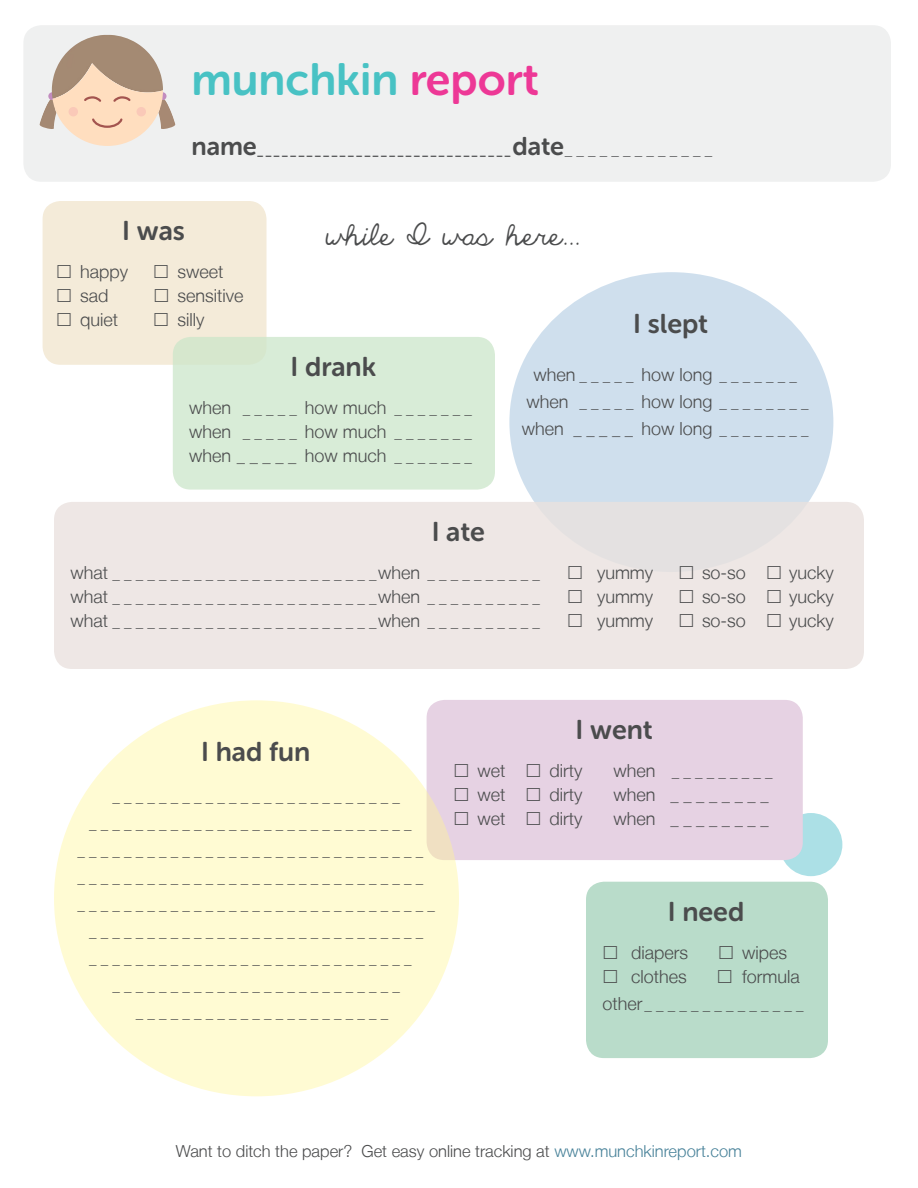
<style>
.page{position:relative;width:918px;height:1188px;background:#fff}
.page>*{position:absolute;margin:0;border:0;box-sizing:border-box;transform-origin:0 0}
.t1{font:45px "Museo Sans Rounded 700";color:#48c2c4}
.t2{font:27px "Museo Sans Rounded 700";color:#4b4c4d}
.t3{font:27px "The Only Exception";letter-spacing:-.01em;color:#4b4c4d}
.t4{font:300 18px "Helvetica Neue LT";color:#4b4c4d}
.t5{font:300 16.5px "Helvetica Neue LT";color:#4b4c4d}
.t6{font:300 15px "Helvetica Neue LT";color:#4b4c4d}
.t7{font:15px "Haettenschweiler";color:#4b4c4d}
.s1{color:#ed3896}
.s2{font-family:"Museo Sans Rounded 700";font-size:25.5px}
.s3{font-family:"Helvetica Neue LT";font-weight:300}
.s4{font-size:15px}
.s5{font-size:18px}
.s6{font-size:16.5px}
.s7{color:#488299}
</style>
<div class="page">
<div style="left:23px;top:25px;width:868px;height:157px;background:#eff0f0;border-radius:18px"></div>
<div style="left:779px;top:813px;width:63px;height:63px;background:#ace0e6;border-radius:50%"></div>
<div style="left:43px;top:201px;width:224px;height:164px;background:#f4ebd9;border-radius:18px"></div>
<div style="left:509px;top:272px;width:324px;height:300px;background:#cfdfed;border-radius:50%"></div>
<div style="left:54px;top:502px;width:810px;height:167px;background:#eae2df;border-radius:18px"></div>
<div style="left:427px;top:700px;width:376px;height:160px;background:#e6d2e3;border-radius:18px"></div>
<div style="left:54px;top:700px;width:405px;height:396px;background:#fffbd3;border-radius:50%"></div>
<div style="left:586px;top:882px;width:242px;height:176px;background:#b9dcca;border-radius:18px"></div>
<div style="left:173px;top:337px;width:322px;height:153px;background:#d8ecd7;border-radius:18px"></div>
<img style="left:163px;top:100px;width:12px;height:29px">
<div style="left:159px;top:92px;width:8px;height:8px;background:#c28cbf;border-radius:50%"></div>
<img style="left:40px;top:100px;width:12px;height:29px">
<div style="left:48px;top:92px;width:8px;height:8px;background:#c28cbf;border-radius:50%"></div>
<img style="left:59px;top:35px;width:97px;height:28px">
<svg style="left:52px;top:63px;width:111px;height:83px;background:#e2c7af"></svg>
<div style="left:69px;top:107px;width:9px;height:9px;background:#fac9b8;border-radius:50%"></div>
<div style="left:137px;top:107px;width:9px;height:9px;background:#fac9b8;border-radius:50%"></div>
<p class="t1" style="left:191px;top:54px;width:349px">munchkin <span class="s1">report</span></p>
<p class="t7" style="left:191px;top:139px;width:511px"><span class="s2">name</span> _ _ _ _ _ _ _ _ _ _ _ _ _ _ _ _ _ _ _ _ _ _ _ _ _ _ _ _ _ _ <span class="s2">date</span> <span class="s3">_ _ _ _ _ _ _ _ _ _ _ _</span></p>
<p class="t2" style="left:122px;top:216px;width:64px">I was</p>
<p class="t4" style="left:80px;top:261px;width:50px">happy</p>
<p class="t4" style="left:178px;top:261px;width:48px">sweet</p>
<p class="t4" style="left:80px;top:285px;width:30px">sad</p>
<p class="t4" style="left:178px;top:285px;width:67px">sensitive</p>
<p class="t4" style="left:80px;top:309px;width:39px">quiet</p>
<p class="t4" style="left:178px;top:309px;width:28px">silly</p>
<p class="t3" style="left:326px;top:220px;width:256px">while I was here...</p>
<p class="t2" style="left:633px;top:308px;width:76px">I slept</p>
<p class="t4" style="left:533px;top:364px;width:253px">when <span class="s4">_ _ _ _ _</span> how long <span class="s4">_ _ _ _ _ _</span></p>
<p class="t6" style="left:526px;top:394px;width:272px"><span class="s5">when</span> _ _ _ _ _ <span class="s5">how long</span> _ _ _ _ _ _ _</p>
<p class="t4" style="left:522px;top:418px;width:277px">when <span class="s6">_ _ _ _ _</span> how long <span class="s4">_ _ _ _ _ _ _</span></p>
<p class="t2" style="left:290px;top:352px;width:87px">I drank</p>
<p class="t4" style="left:189px;top:397px;width:273px">when <span class="s4">_ _ _ _ _</span> how much <span class="s4">_ _ _ _ _ _</span></p>
<p class="t4" style="left:189px;top:421px;width:273px">when <span class="s4">_ _ _ _ _</span> how much <span class="s4">_ _ _ _ _ _</span></p>
<p class="t4" style="left:189px;top:445px;width:273px">when <span class="s6">_ _ _ _ _</span> how much <span class="s4">_ _ _ _ _ _</span></p>
<p class="t2" style="left:432px;top:516px;width:55px">I ate</p>
<p class="t6" style="left:70px;top:565px;width:471px"><span class="s5">what</span> _ _ _ _ _ _ _ _ _ _ _ _ _ _ _ _ _ _ _ _ _ _ <span class="s5">when</span> _ _ _ _ _ _ _ _ _ _</p>
<p class="t4" style="left:597px;top:562px;width:58px">yummy</p>
<p class="t4" style="left:702px;top:562px;width:45px">so-so</p>
<p class="t4" style="left:789px;top:562px;width:46px">yucky</p>
<p class="t6" style="left:70px;top:589px;width:471px"><span class="s5">what</span> _ _ _ _ _ _ _ _ _ _ _ _ _ _ _ _ _ _ _ _ _ _ <span class="s5">when</span> _ _ _ _ _ _ _ _ _ _</p>
<p class="t4" style="left:597px;top:586px;width:58px">yummy</p>
<p class="t4" style="left:702px;top:586px;width:45px">so-so</p>
<p class="t4" style="left:789px;top:586px;width:46px">yucky</p>
<p class="t6" style="left:70px;top:613px;width:471px"><span class="s5">what</span> _ _ _ _ _ _ _ _ _ _ _ _ _ _ _ _ _ _ _ _ _ _ <span class="s5">when</span> _ _ _ _ _ _ _ _ _ _</p>
<p class="t4" style="left:597px;top:610px;width:58px">yummy</p>
<p class="t4" style="left:702px;top:610px;width:45px">so-so</p>
<p class="t4" style="left:789px;top:610px;width:46px">yucky</p>
<p class="t2" style="left:201px;top:736px;width:111px">I had fun</p>
<p class="t6" style="left:112px;top:788px;width:277px">_ _ _ _ _ _ _ _ _ _ _ _ _ _ _ _ _ _ _ _ _ _ _ _</p>
<p class="t6" style="left:89px;top:815px;width:324px">_ _ _ _ _ _ _ _ _ _ _ _ _ _ _ _ _ _ _ _ _ _ _ _ _ _ _ _</p>
<p class="t6" style="left:77px;top:842px;width:347px">_ _ _ _ _ _ _ _ _ _ _ _ _ _ _ _ _ _ _ _ _ _ _ _ _ _ _ _ _ _</p>
<p class="t6" style="left:77px;top:869px;width:347px">_ _ _ _ _ _ _ _ _ _ _ _ _ _ _ _ _ _ _ _ _ _ _ _ _ _ _ _ _ _</p>
<p class="t6" style="left:77px;top:896px;width:347px">_ _ _ _ _ _ _ _ _ _ _ _ _ _ _ _ _ _ _ _ _ _ _ _ _ _ _ _ _ _</p>
<p class="t6" style="left:89px;top:923px;width:336px">_ _ _ _ _ _ _ _ _ _ _ _ _ _ _ _ _ _ _ _ _ _ _ _ _ _ _ _ _</p>
<p class="t6" style="left:89px;top:950px;width:324px">_ _ _ _ _ _ _ _ _ _ _ _ _ _ _ _ _ _ _ _ _ _ _ _ _ _ _ _</p>
<p class="t6" style="left:112px;top:977px;width:289px">_ _ _ _ _ _ _ _ _ _ _ _ _ _ _ _ _ _ _ _ _ _ _ _ _</p>
<p class="t6" style="left:136px;top:1004px;width:242px">_ _ _ _ _ _ _ _ _ _ _ _ _ _ _ _ _ _ _ _ _</p>
<p class="t2" style="left:576px;top:714px;width:79px">I went</p>
<p class="t4" style="left:478px;top:760px;width:30px">wet</p>
<p class="t4" style="left:550px;top:760px;width:34px">dirty</p>
<p class="t6" style="left:614px;top:763px;width:160px"><span class="s5">when</span> _ _ _ _ _ _ _ _ _</p>
<p class="t4" style="left:478px;top:784px;width:30px">wet</p>
<p class="t4" style="left:550px;top:784px;width:34px">dirty</p>
<p class="t5" style="left:614px;top:785px;width:157px"><span class="s5">when</span> _ _ _ _ _ _ _ _</p>
<p class="t4" style="left:478px;top:808px;width:30px">wet</p>
<p class="t4" style="left:550px;top:808px;width:34px">dirty</p>
<p class="t5" style="left:614px;top:809px;width:157px"><span class="s5">when</span> _ _ _ _ _ _ _ _</p>
<p class="t2" style="left:668px;top:896px;width:78px">I need</p>
<p class="t4" style="left:631px;top:942px;width:59px">diapers</p>
<p class="t4" style="left:742px;top:942px;width:47px">wipes</p>
<p class="t4" style="left:631px;top:966px;width:57px">clothes</p>
<p class="t4" style="left:742px;top:966px;width:59px">formula</p>
<p class="t6" style="left:603px;top:996px;width:203px"><span class="s5">other</span> _ _ _ _ _ _ _ _ _ _ _ _ _ _</p>
<p class="t5" style="left:176px;top:1142px;width:568px">Want to ditch the paper? Get easy online tracking at <span class="s7">www.munchkinreport.com</span></p>
</div>
